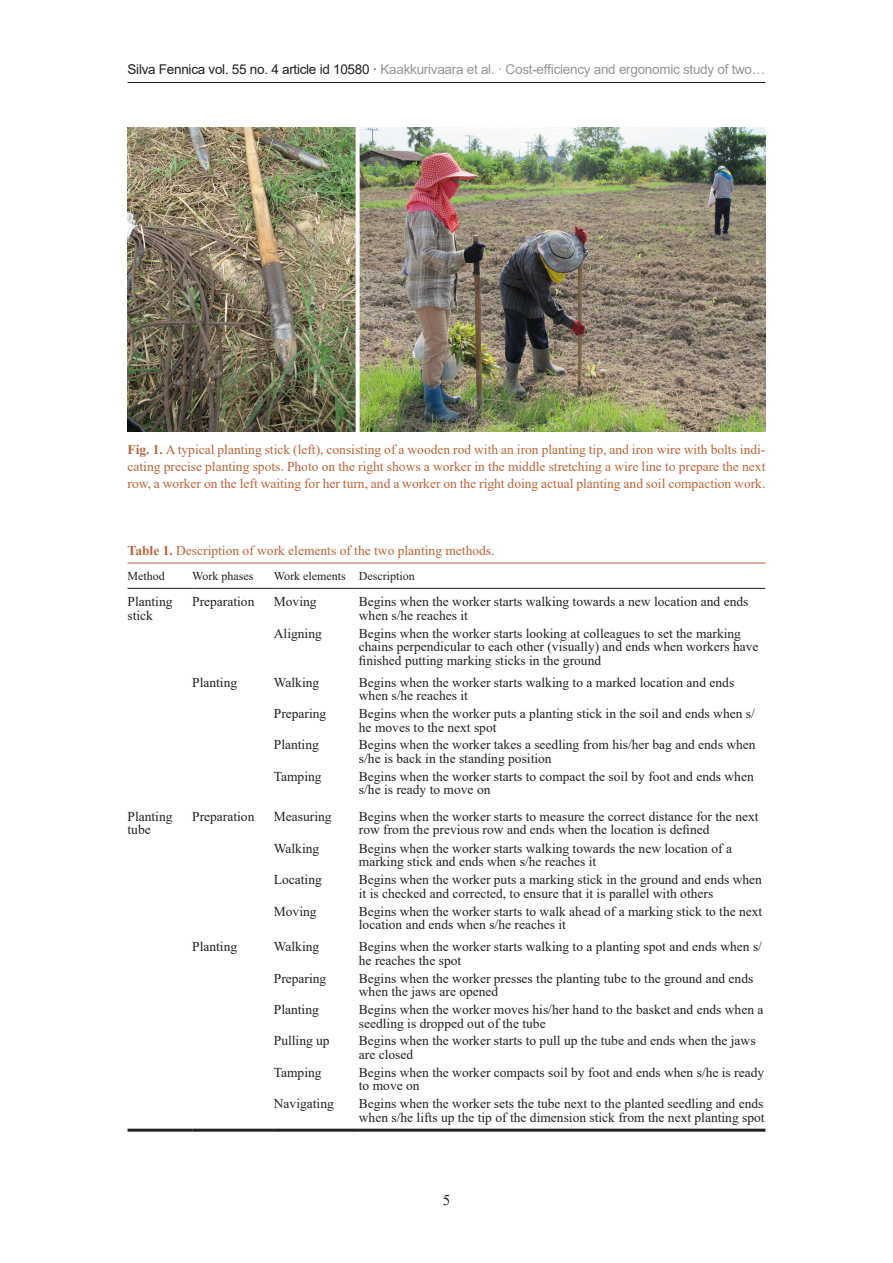
<style>
.page{position:relative;width:893px;height:1263px;background:#fff}
.page>*{position:absolute;margin:0;border:0;box-sizing:border-box;transform-origin:0 0}
.t1{font:15px "Times New Roman";color:#231f20}
.t2{font:13.5px/13.5px "Times New Roman";color:#231f20}
.fig-caption{font:13.5px/17.2px "Times New Roman";color:#b9643b;text-align:justify}
.t3{font:13.5px "Arial";letter-spacing:-.02em;color:#949699}
.table-caption{font:13.5px "Times New Roman";color:#b9643b}
.table-col-head{font:12px "Times New Roman";color:#231f20}
.s1{color:#231f20}
.s2{font-weight:700}
</style>
<div class="page">
<hr style="left:128px;top:82px;width:637px;height:1px;background:#231f20">
<img style="left:128px;top:128px;width:637px;height:304px">
<hr style="left:128px;top:588px;width:64px;height:1px;background:#231f20">
<hr style="left:192px;top:588px;width:82px;height:1px;background:#231f20">
<hr style="left:274px;top:588px;width:85px;height:1px;background:#231f20">
<hr style="left:359px;top:588px;width:406px;height:1px;background:#231f20">
<hr style="left:128px;top:1129px;width:64px;height:3px;background:#231f20">
<hr style="left:192px;top:1129px;width:82px;height:3px;background:#231f20">
<hr style="left:274px;top:1129px;width:85px;height:3px;background:#231f20">
<hr style="left:359px;top:1129px;width:406px;height:3px;background:#231f20">
<hr style="left:128px;top:563px;width:64px;height:1px;background:#b9643b">
<hr style="left:192px;top:563px;width:82px;height:1px;background:#b9643b">
<hr style="left:274px;top:563px;width:85px;height:1px;background:#b9643b">
<hr style="left:359px;top:563px;width:406px;height:1px;background:#b9643b">
<p class="t3" style="left:128px;top:60px;width:639px"><span class="s1">Silva Fennica vol. 55 no. 4 article id 10580 ·</span> Kaakkurivaara et al. · Cost-efficiency and ergonomic study of two…</p>
<p class="fig-caption" style="left:128px;top:440px;width:639px"><span class="s2">Fig. 1.</span> A typical planting stick (left), consisting of a wooden rod with an iron planting tip, and iron wire with bolts indi&shy;cating precise planting spots. Photo on the right shows a worker in the middle stretching a wire line to prepare the next row, a worker on the left waiting for her turn, and a worker on the right doing actual planting and soil compaction work.</p>
<p class="table-caption" style="left:128px;top:540px;width:368px"><span class="s2">Table 1.</span> Description of work elements of the two planting methods.</p>
<p class="table-col-head" style="left:128px;top:567px;width:39px">Method</p>
<p class="table-col-head" style="left:192px;top:567px;width:63px">Work phases</p>
<p class="table-col-head" style="left:274px;top:567px;width:74px">Work elements</p>
<p class="table-col-head" style="left:359px;top:567px;width:57px">Description</p>
<p class="t2" style="left:128px;top:594px;width:47px">Planting stick</p>
<p class="t2" style="left:192px;top:594px;width:64px">Preparation</p>
<p class="t2" style="left:274px;top:594px;width:44px">Moving</p>
<p class="t2" style="left:359px;top:594px;width:391px">Begins when the worker starts walking towards a new location and ends when s/he reaches it</p>
<p class="t2" style="left:274px;top:626px;width:50px">Aligning</p>
<p class="t2" style="left:359px;top:626px;width:401px">Begins when the worker starts looking at colleagues to set the marking chains perpendicular to each other (visually) and ends when workers have finished putting marking sticks in the ground</p>
<p class="t2" style="left:192px;top:675px;width:47px">Planting</p>
<p class="t2" style="left:274px;top:675px;width:47px">Walking</p>
<p class="t2" style="left:359px;top:675px;width:377px">Begins when the worker starts walking to a marked location and ends when s/he reaches it</p>
<p class="t2" style="left:274px;top:706px;width:54px">Preparing</p>
<p class="t2" style="left:359px;top:706px;width:397px">Begins when the worker puts a planting stick in the soil and ends when s/ he moves to the next spot</p>
<p class="t2" style="left:274px;top:738px;width:47px">Planting</p>
<p class="t2" style="left:359px;top:738px;width:398px">Begins when the worker takes a seedling from his/her bag and ends when s/he is back in the standing position</p>
<p class="t2" style="left:274px;top:769px;width:49px">Tamping</p>
<p class="t2" style="left:359px;top:769px;width:396px">Begins when the worker starts to compact the soil by foot and ends when s/he is ready to move on</p>
<p class="t2" style="left:128px;top:809px;width:47px">Planting tube</p>
<p class="t2" style="left:192px;top:809px;width:64px">Preparation</p>
<p class="t2" style="left:274px;top:809px;width:59px">Measuring</p>
<p class="t2" style="left:359px;top:809px;width:401px">Begins when the worker starts to measure the correct distance for the next row from the previous row and ends when the location is defined</p>
<p class="t2" style="left:274px;top:841px;width:47px">Walking</p>
<p class="t2" style="left:359px;top:841px;width:375px">Begins when the worker starts walking towards the new location of a marking stick and ends when s/he reaches it</p>
<p class="t2" style="left:274px;top:873px;width:49px">Locating</p>
<p class="t2" style="left:359px;top:873px;width:405px">Begins when the worker puts a marking stick in the ground and ends when it is checked and corrected, to ensure that it is parallel with others</p>
<p class="t2" style="left:274px;top:904px;width:44px">Moving</p>
<p class="t2" style="left:359px;top:904px;width:405px">Begins when the worker starts to walk ahead of a marking stick to the next location and ends when s/he reaches it</p>
<p class="t2" style="left:192px;top:940px;width:47px">Planting</p>
<p class="t2" style="left:274px;top:940px;width:47px">Walking</p>
<p class="t2" style="left:359px;top:940px;width:405px">Begins when the worker starts walking to a planting spot and ends when s/ he reaches the spot</p>
<p class="t2" style="left:274px;top:971px;width:54px">Preparing</p>
<p class="t2" style="left:359px;top:971px;width:396px">Begins when the worker presses the planting tube to the ground and ends when the jaws are opened</p>
<p class="t2" style="left:274px;top:1002px;width:47px">Planting</p>
<p class="t2" style="left:359px;top:1002px;width:406px">Begins when the worker moves his/her hand to the basket and ends when a seedling is dropped out of the tube</p>
<p class="t2" style="left:274px;top:1034px;width:57px">Pulling up</p>
<p class="t2" style="left:359px;top:1034px;width:398px">Begins when the worker starts to pull up the tube and ends when the jaws are closed</p>
<p class="t2" style="left:274px;top:1065px;width:49px">Tamping</p>
<p class="t2" style="left:359px;top:1065px;width:407px">Begins when the worker compacts soil by foot and ends when s/he is ready to move on</p>
<p class="t2" style="left:274px;top:1096px;width:61px">Navigating</p>
<p class="t2" style="left:359px;top:1096px;width:407px">Begins when the worker sets the tube next to the planted seedling and ends when s/he lifts up the tip of the dimension stick from the next planting spot</p>
<p class="t1" style="left:443px;top:1190px;width:9px">5</p>
</div>
